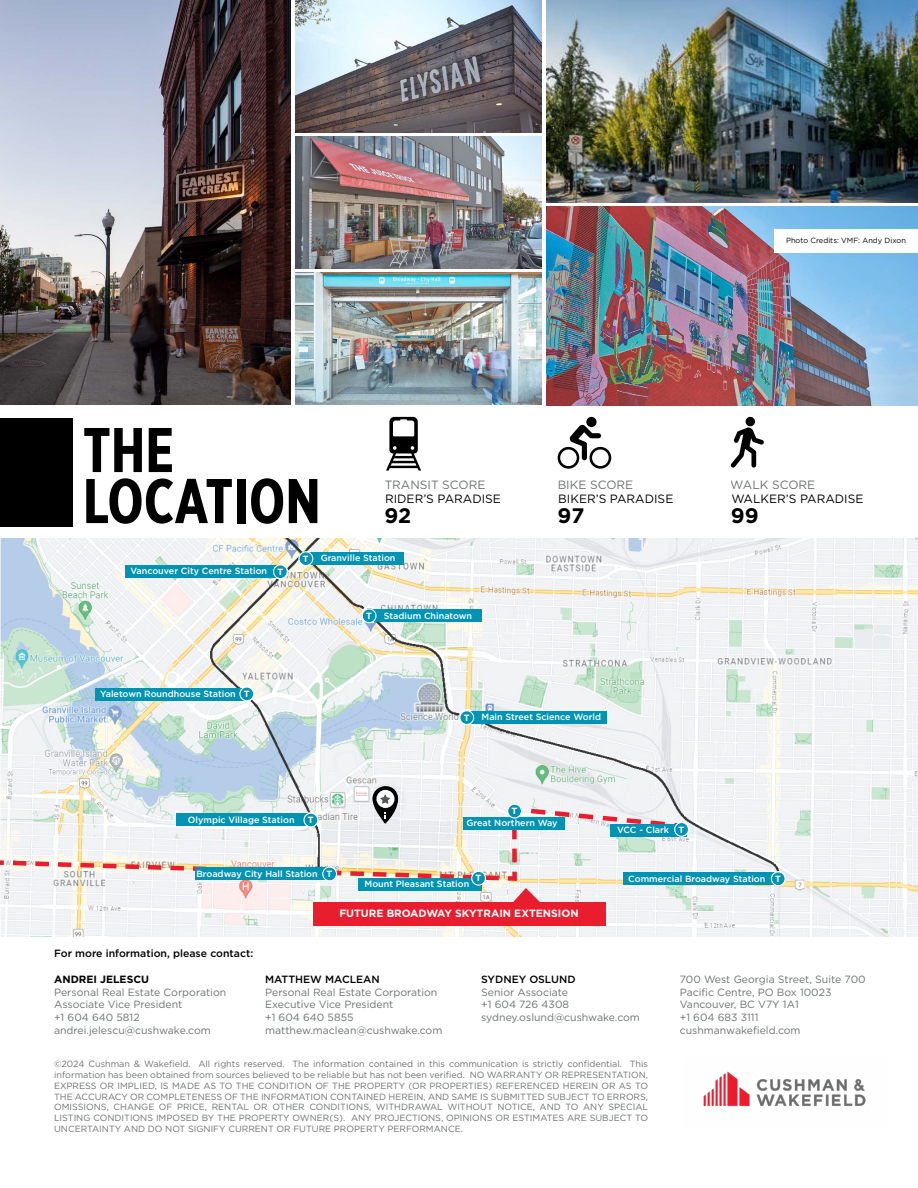
<style>
.page{position:relative;width:918px;height:1188px;background:#fff}
.page>*{position:absolute;margin:0;border:0;box-sizing:border-box;transform-origin:0 0}
.t1{font:700 63px/51px "Gotham X Narrow";color:#000}
.t2{font:700 21px "Gotham";color:#000}
.t3{font:12px "Gotham";color:#000}
.t4{font:12px "Gotham";color:#6f7171}
.t5{font:10.5px/12.6px "Gotham";color:#6e7272}
.t6{font:500 10.5px "Gotham";color:#000}
.t7{font:700 10.5px "Gotham";color:#fff}
.t8{font:700 10.5px "Gotham";color:#000}
.t9{font:9px/10.8px "Gotham";color:#6e7171;text-align:justify}
.t10{font:500 9px "Gotham";color:#fff}
.t11{font:700 9px "Gotham";color:#fff}
.t12{font:7.5px "Gotham";color:#000}
.s1{font-weight:700}
</style>
<div class="page">
<div style="left:0;top:418px;width:73px;height:109px;background:#000"></div>
<img style="left:0;top:538px;width:918px;height:399px">
<div style="left:586px;top:417px;width:11px;height:10px;background:#000;border-radius:50%"></div>
<svg style="left:558px;top:424px;width:53px;height:45px"></svg>
<svg style="left:386px;top:417px;width:35px;height:54px"></svg>
<div style="left:746px;top:417px;width:9px;height:9px;background:#000;border-radius:50%"></div>
<svg style="left:731px;top:428px;width:33px;height:40px"></svg>
<div style="left:95px;top:688px;width:153px;height:12px;background:#0093b4"></div>
<div style="left:623px;top:872px;width:155px;height:13px;background:#0093b4"></div>
<div style="left:125px;top:565px;width:155px;height:13px;background:#0093b4"></div>
<div style="left:309px;top:552px;width:95px;height:13px;background:#0093b4"></div>
<div style="left:372px;top:609px;width:110px;height:13px;background:#0093b4"></div>
<div style="left:470px;top:711px;width:137px;height:13px;background:#0093b4"></div>
<div style="left:771px;top:872px;width:14px;height:14px;background:#0093b4;border-radius:50%"></div>
<div style="left:771px;top:871px;width:15px;height:15px;border:1px solid #fff;border-radius:50%"></div>
<div style="left:240px;top:687px;width:14px;height:14px;background:#0093b4;border-radius:50%"></div>
<div style="left:239px;top:686px;width:15px;height:15px;border:1px solid #fff;border-radius:50%"></div>
<div style="left:274px;top:565px;width:13px;height:14px;background:#0093b4;border-radius:50%"></div>
<div style="left:273px;top:564px;width:15px;height:15px;border:1px solid #fff;border-radius:50%"></div>
<div style="left:299px;top:552px;width:14px;height:14px;background:#0093b4;border-radius:50%"></div>
<div style="left:298px;top:551px;width:15px;height:15px;border:1px solid #fff;border-radius:50%"></div>
<div style="left:362px;top:609px;width:14px;height:14px;background:#0093b4;border-radius:50%"></div>
<div style="left:362px;top:608px;width:15px;height:15px;border:1px solid #fff;border-radius:50%"></div>
<div style="left:460px;top:711px;width:14px;height:13px;background:#0093b4;border-radius:50%"></div>
<div style="left:459px;top:710px;width:15px;height:15px;border:1px solid #fff;border-radius:50%"></div>
<svg style="left:0;top:785px;width:675px;height:131px"></svg>
<div style="left:195px;top:868px;width:134px;height:12px;background:#0093b4"></div>
<div style="left:358px;top:878px;width:124px;height:12px;background:#0093b4"></div>
<div style="left:464px;top:817px;width:101px;height:12px;background:#0093b4"></div>
<div style="left:323px;top:867px;width:14px;height:14px;background:#0093b4;border-radius:50%"></div>
<div style="left:322px;top:867px;width:15px;height:14px;border:1px solid #fff;border-radius:50%"></div>
<div style="left:472px;top:871px;width:13px;height:14px;background:#0093b4;border-radius:50%"></div>
<div style="left:471px;top:871px;width:15px;height:15px;border:1px solid #fff;border-radius:50%"></div>
<div style="left:508px;top:804px;width:14px;height:14px;background:#0093b4;border-radius:50%"></div>
<div style="left:507px;top:804px;width:15px;height:15px;border:1px solid #fff;border-radius:50%"></div>
<div style="left:610px;top:824px;width:76px;height:12px;background:#0093b4"></div>
<div style="left:675px;top:823px;width:13px;height:13px;background:#0093b4;border-radius:50%"></div>
<div style="left:674px;top:822px;width:15px;height:15px;border:1px solid #fff;border-radius:50%"></div>
<img style="left:295px;top:137px;width:246px;height:132px">
<img style="left:295px;top:0;width:246px;height:133px">
<img style="left:546px;top:0;width:372px;height:202px">
<img style="left:0;top:0;width:291px;height:405px">
<img style="left:295px;top:273px;width:246px;height:132px">
<img style="left:546px;top:207px;width:372px;height:198px">
<div style="left:774px;top:229px;width:144px;height:24px;background:#fff"></div>
<div style="left:313px;top:902px;width:292px;height:24px;background:#e81d2d"></div>
<img style="left:703px;top:1071px;width:163px;height:36px">
<p class="t12" style="left:786px;top:236px;width:121px">Photo Credits: VMF: Andy Dixon</p>
<h1 class="t1" style="left:83px;top:424px;width:239px">THE<br>LOCATION</h1>
<h3 class="t4" style="left:385px;top:477px;width:103px">TRANSIT SCORE</h3>
<h3 class="t3" style="left:385px;top:492px;width:117px">RIDER’S PARADISE</h3>
<h2 class="t2" style="left:385px;top:502px;width:28px">92</h2>
<p class="t10" style="left:130px;top:565px;width:138px">Vancouver City Centre Station</p>
<p class="t11" style="left:277px;top:566px;width:7px">T</p>
<p class="t11" style="left:303px;top:553px;width:7px">T</p>
<p class="t10" style="left:321px;top:552px;width:76px">Granville Station</p>
<p class="t11" style="left:366px;top:610px;width:7px">T</p>
<p class="t10" style="left:384px;top:610px;width:90px">Stadium Chinatown</p>
<p class="t10" style="left:100px;top:688px;width:137px">Yaletown Roundhouse Station</p>
<p class="t11" style="left:244px;top:688px;width:7px">T</p>
<h3 class="t4" style="left:558px;top:477px;width:77px">BIKE SCORE</h3>
<h3 class="t3" style="left:558px;top:492px;width:117px">BIKER’S PARADISE</h3>
<h2 class="t2" style="left:558px;top:502px;width:28px">97</h2>
<p class="t10" style="left:188px;top:814px;width:108px">Olympic Village Station</p>
<p class="t11" style="left:308px;top:814px;width:7px">T</p>
<p class="t11" style="left:464px;top:712px;width:7px">T</p>
<p class="t10" style="left:482px;top:711px;width:121px">Main Street Science World</p>
<p class="t11" style="left:512px;top:805px;width:7px">T</p>
<p class="t10" style="left:467px;top:817px;width:93px">Great Northern Way</p>
<p class="t10" style="left:617px;top:824px;width:69px">VCC - Clark <span class="s1">T</span></p>
<h3 class="t4" style="left:731px;top:477px;width:86px">WALK SCORE</h3>
<h3 class="t3" style="left:731px;top:492px;width:134px">WALKER’S PARADISE</h3>
<h2 class="t2" style="left:731px;top:502px;width:29px">99</h2>
<p class="t10" style="left:196px;top:868px;width:123px">Broadway City Hall Station</p>
<p class="t11" style="left:327px;top:868px;width:7px">T</p>
<p class="t11" style="left:476px;top:872px;width:7px">T</p>
<p class="t10" style="left:365px;top:878px;width:106px">Mount Pleasant Station</p>
<p class="t7" style="left:339px;top:906px;width:241px">FUTURE BROADWAY SKYTRAIN EXTENSION</p>
<p class="t6" style="left:54px;top:946px;width:201px">For more information, please contact:</p>
<p class="t10" style="left:628px;top:872px;width:139px">Commercial Broadway Station</p>
<p class="t11" style="left:775px;top:873px;width:7px">T</p>
<p class="t8" style="left:54px;top:973px;width:97px">ANDREI JELESCU</p>
<p class="t5" style="left:54px;top:986px;width:174px">Personal Real Estate Corporation<br>Associate Vice President<br>+1 604 640 5812 andrei.jelescu@cushwake.com</p>
<p class="t6" style="left:265px;top:973px;width:116px">MATTHEW MACLEAN</p>
<p class="t5" style="left:265px;top:986px;width:179px">Personal Real Estate Corporation<br>Executive Vice President<br>+1 604 640 5855 matthew.maclean@cushwake.com</p>
<p class="t6" style="left:481px;top:973px;width:96px">SYDNEY OSLUND</p>
<p class="t5" style="left:481px;top:986px;width:160px">Senior Associate<br>+1 604 726 4308 sydney.oslund@cushwake.com</p>
<p class="t9" style="left:54px;top:1058px;width:596px">©2024 Cushman &amp; Wakefield. All rights reserved. The information contained in this communication is strictly confidential. This information has been obtained from sources believed to be reliable but has not been verified. NO WARRANTY OR REPRESENTATION, EXPRESS OR IMPLIED, IS MADE AS TO THE CONDITION OF THE PROPERTY (OR PROPERTIES) REFERENCED HEREIN OR AS TO THE ACCURACY OR COMPLETENESS OF THE INFORMATION CONTAINED HEREIN, AND SAME IS SUBMITTED SUBJECT TO ERRORS, OMISSIONS, CHANGE OF PRICE, RENTAL OR OTHER CONDITIONS, WITHDRAWAL WITHOUT NOTICE, AND TO ANY SPECIAL LISTING CONDITIONS IMPOSED BY THE PROPERTY OWNER(S). ANY PROJECTIONS, OPINIONS OR ESTIMATES ARE SUBJECT TO UNCERTAINTY AND DO NOT SIGNIFY CURRENT OR FUTURE PROPERTY PERFORMANCE.</p>
<p class="t5" style="left:680px;top:973px;width:187px">700 West Georgia Street, Suite 700<br>Pacific Centre, PO Box 10023<br>Vancouver, BC V7Y 1A1<br>+1 604 683 3111 cushmanwakefield.com</p>
</div>
